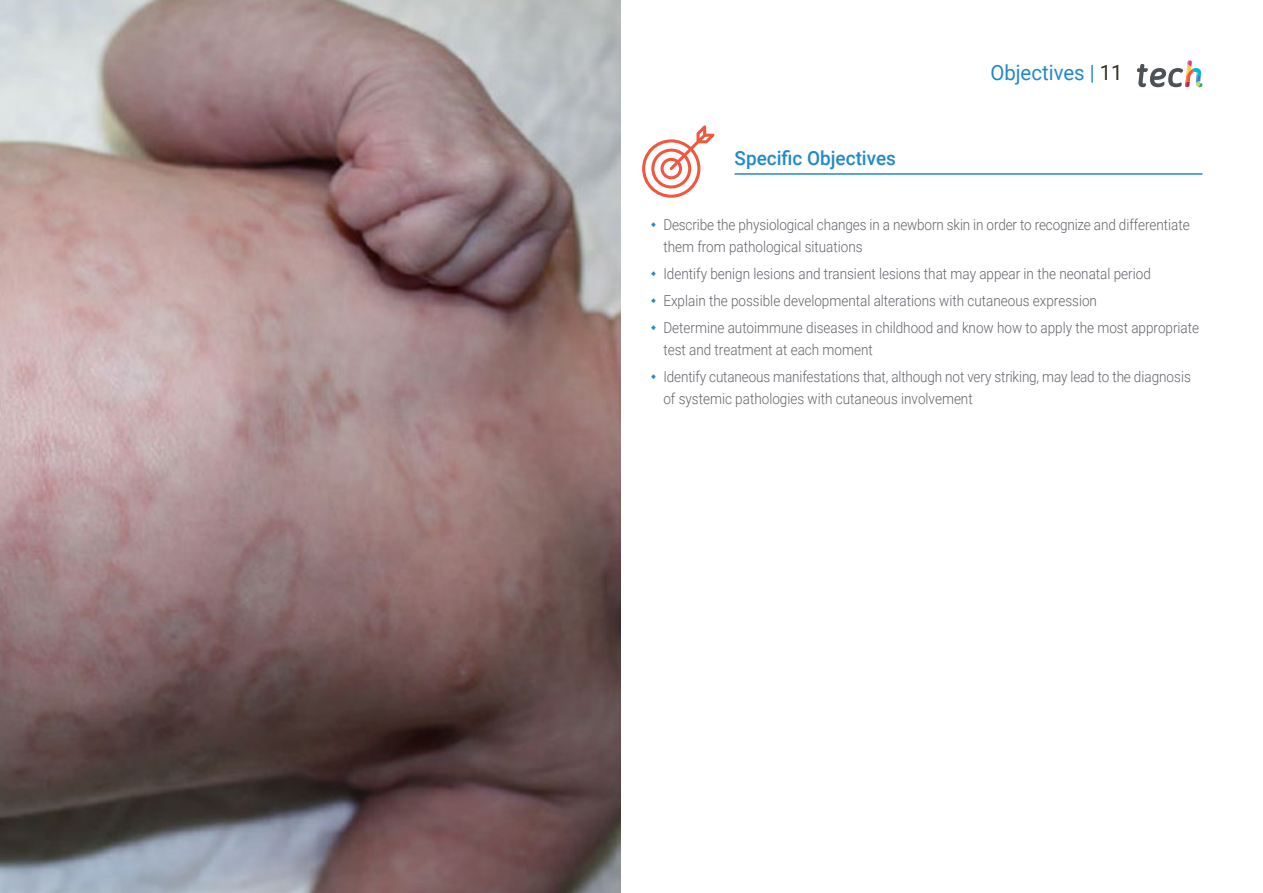
<style>
.page{position:relative;width:1263px;height:893px;background:#fff}
.page>*{position:absolute;margin:0;border:0;box-sizing:border-box;transform-origin:0 0}
.t1{font:21px "Roboto";color:#2289ca}
.t2{font:500 19.5px "Roboto";color:#2289ca}
.t3{font:300 15px/26.7px "Roboto";color:#61646a;scale:.9 1}
.s1{color:#312e20}
</style>
<div class="page">
<img style="left:0;top:0;width:621px;height:893px">
<svg style="left:642px;top:125px;width:72px;height:73px"></svg>
<hr style="left:735px;top:174px;width:467px;height:1px;background:#2289ca">
<svg style="left:1137px;top:61px;width:65px;height:27px"></svg>
<h2 class="t2" style="left:735px;top:144px;width:163px">Specific Objectives</h2>
<h1 class="t1" style="left:990px;top:57px;width:134px">Objectives | <span class="s1">11</span></h1>
<p class="t3" style="left:663px;top:213px;width:586px;line-height:22.5px">Describe the physiological changes in a newborn skin in order to recognize and differentiate them from pathological situations</p>
<p class="t3" style="left:663px;top:260px;width:597px">Identify benign lesions and transient lesions that may appear in the neonatal period<br>Explain the possible developmental alterations with cutaneous expression<br>Determine autoimmune diseases in childhood and know how to apply the most appropriate</p>
<p class="t3" style="left:663px;top:336px;width:587px">test and treatment at each moment<br>Identify cutaneous manifestations that, although not very striking, may lead to the diagnosis</p>
<p class="t3" style="left:663px;top:385px;width:345px">of systemic pathologies with cutaneous involvement</p>
</div>
